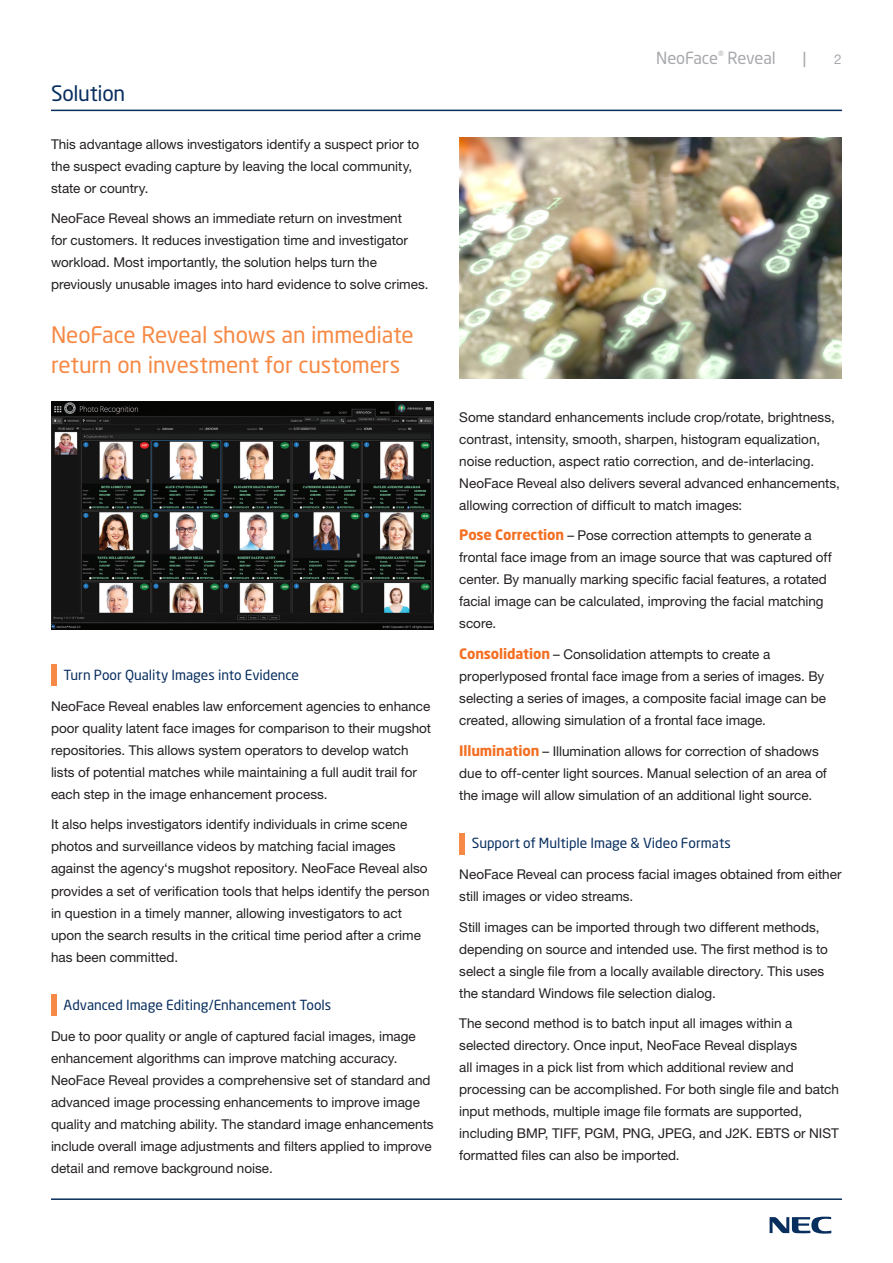
<style>
.page{position:relative;width:893px;height:1263px;background:#fff}
.page>*{position:absolute;margin:0;border:0;box-sizing:border-box;transform-origin:0 0}
.In_text_pull_quote{font:22.5px/30px "Neo Sans Std";letter-spacing:-.01em;color:#f68945}
.t1{font:21px "Neo Sans Std";letter-spacing:-.015em;color:#082e5e}
.t2{font:16.5px "Neo Sans Std";letter-spacing:-.015em;color:#a8a9ad}
.t3{font:13.8px "Neo Sans Std";letter-spacing:-.005em;color:#082e5e}
.Body{font:13.5px/22px "Helvetica Neue LT Std";color:#231f20}
.t4{font:13.5px "Helvetica Neue LT Std";color:#a8a9ad}
.s1{font-family:"Neo Sans Std";font-weight:700;font-size:14.25px;color:#f36e21}
</style>
<div class="page">
<hr style="left:51px;top:1198px;width:791px;height:2px;background:#082e5e">
<svg style="left:770px;top:1216px;width:61px;height:18px"></svg>
<hr style="left:51px;top:110px;width:791px;height:1px;background:#082e5e">
<div style="left:51px;top:665px;width:5px;height:21px;background:#f68945"></div>
<div style="left:51px;top:995px;width:5px;height:21px;background:#f68945"></div>
<div style="left:459px;top:833px;width:5px;height:21px;background:#f68945"></div>
<img style="left:459px;top:137px;width:383px;height:241px">
<img style="left:51px;top:401px;width:383px;height:228px">
<h2 class="t1" style="left:51px;top:81px;width:76px">Solution</h2>
<p class="Body" style="left:51px;top:133px;width:370px">This advantage allows investigators identify a suspect prior to the suspect evading capture by leaving the local community, state or country.</p>
<p class="Body" style="left:51px;top:207px;width:379px">NeoFace Reveal shows an immediate return on investment<br>for customers. It reduces investigation time and investigator workload. Most importantly, the solution helps turn the previously unusable images into hard evidence to solve crimes.</p>
<p class="In_text_pull_quote" style="left:51px;top:319px;width:364px">NeoFace Reveal shows an immediate return on investment for customers</p>
<h4 class="t3" style="left:64px;top:667px;width:237px">Turn Poor Quality Images into Evidence</h4>
<p class="Body" style="left:51px;top:695px;width:382px">NeoFace Reveal enables law enforcement agencies to enhance poor quality latent face images for comparison to their mugshot repositories. This allows system operators to develop watch lists of potential matches while maintaining a full audit trail for each step in the image enhancement process.</p>
<p class="Body" style="left:51px;top:813px;width:380px">It also helps investigators identify individuals in crime scene photos and surveillance videos by matching facial images against the agency‘s mugshot repository. NeoFace Reveal also provides a set of verification tools that helps identify the person in question in a timely manner, allowing investigators to act upon the search results in the critical time period after a crime has been committed.</p>
<h4 class="t3" style="left:64px;top:997px;width:269px">Advanced Image Editing/Enhancement Tools</h4>
<p class="Body" style="left:51px;top:1025px;width:384px">Due to poor quality or angle of captured facial images, image enhancement algorithms can improve matching accuracy.<br>NeoFace Reveal provides a comprehensive set of standard and advanced image processing enhancements to improve image quality and matching ability. The standard image enhancements include overall image adjustments and filters applied to improve detail and remove background noise.</p>
<p class="t2" style="left:656px;top:48px;width:121px">NeoFace<sup>®</sup> Reveal</p>
<p class="t2" style="left:803px;top:48px;width:6px">|</p>
<p class="t4" style="left:834px;top:51px;width:9px">2</p>
<p class="Body" style="left:459px;top:406px;width:382px">Some standard enhancements include crop/rotate, brightness, contrast, intensity, smooth, sharpen, histogram equalization, noise reduction, aspect ratio correction, and de-interlacing.<br>NeoFace Reveal also delivers several advanced enhancements, allowing correction of difficult to match images:</p>
<p class="Body" style="left:459px;top:524px;width:374px"><span class="s1">Pose Correction</span> – Pose correction attempts to generate a frontal face image from an image source that was captured off center. By manually marking specific facial features, a rotated facial image can be calculated, improving the facial matching score.</p>
<p class="Body" style="left:459px;top:643px;width:368px"><span class="s1">Consolidation</span> – Consolidation attempts to create a properlyposed frontal face image from a series of images. By selecting a series of images, a composite facial image can be created, allowing simulation of a frontal face image.</p>
<p class="Body" style="left:459px;top:740px;width:369px"><span class="s1">Illumination</span> – Illumination allows for correction of shadows due to off-center light sources. Manual selection of an area of the image will allow simulation of an additional light source.</p>
<h4 class="t3" style="left:472px;top:835px;width:261px">Support of Multiple Image &amp; Video Formats</h4>
<p class="Body" style="left:459px;top:863px;width:384px">NeoFace Reveal can process facial images obtained from either still images or video streams.</p>
<p class="Body" style="left:459px;top:915px;width:370px">Still images can be imported through two different methods, depending on source and intended use. The first method is to select a single file from a locally available directory. This uses the standard Windows file selection dialog.</p>
<p class="Body" style="left:459px;top:1012px;width:381px">The second method is to batch input all images within a selected directory. Once input, NeoFace Reveal displays<br>all images in a pick list from which additional review and processing can be accomplished. For both single file and batch input methods, multiple image file formats are supported, including BMP, TIFF, PGM, PNG, JPEG, and J2K. EBTS or NIST formatted files can also be imported.</p>
</div>
